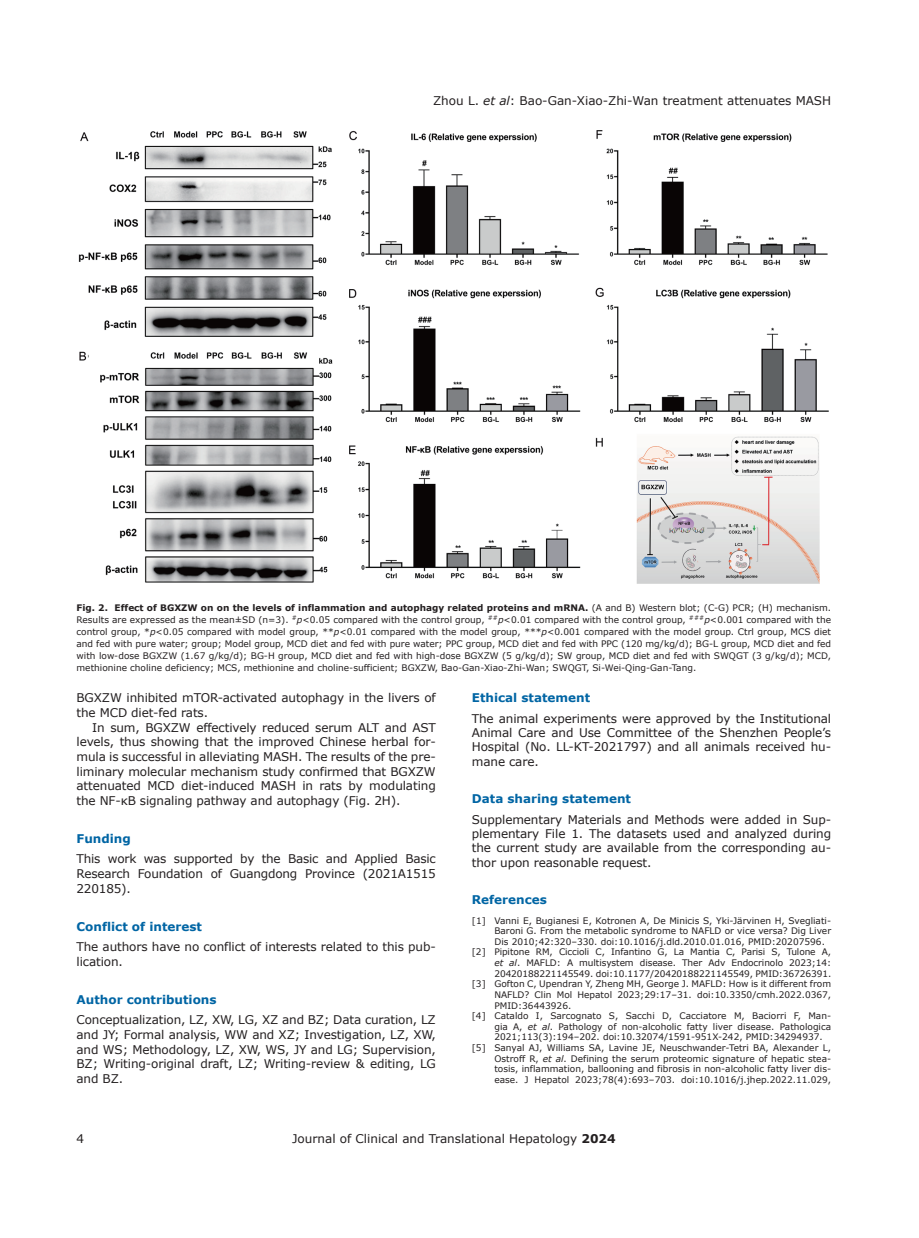
<style>
.page{position:relative;width:919px;height:1238px;background:#fff}
.page>*{position:absolute;margin:0;border:0;box-sizing:border-box;transform-origin:0 0}
.t1{font:12px/14.7px "Verdana";letter-spacing:-.01em;color:#231f20;text-align:justify}
.t2{font:700 12px "Verdana";color:#0065a4}
.t3{font:9px/12px "Verdana";color:#231f20;text-align:justify}
.s1{font-style:italic}
.s2{font-weight:700}
</style>
<div class="page">
<img style="left:78px;top:130px;width:751px;height:454px">
<h1 class="t1" style="left:433px;top:93px;width:399px">Zhou L. <span class="s1">et al</span>: Bao-Gan-Xiao-Zhi-Wan treatment attenuates MASH</h1>
<p class="t3" style="left:76px;top:602px;width:756px"><span class="s2">Fig. 2. Effect of BGXZW on on the levels of inflammation and autophagy related proteins and mRNA.</span> (A and B) Western blot; (C-G) PCR; (H) mechanism.<br>Results are expressed as the mean±SD (n=3). <sup>#</sup><span class="s1">p</span>&lt;0.05 compared with the control group, <sup>##</sup><span class="s1">p</span>&lt;0.01 compared with the control group, <sup>###</sup><span class="s1">p</span>&lt;0.001 compared with the control group, *<span class="s1">p</span>&lt;0.05 compared with model group, **<span class="s1">p</span>&lt;0.01 compared with the model group, ***<span class="s1">p</span>&lt;0.001 compared with the model group. Ctrl group, MCS diet and fed with pure water; group; Model group, MCD diet and fed with pure water; PPC group, MCD diet and fed with PPC (120 mg/kg/d); BG-L group, MCD diet and fed with low-dose BGXZW (1.67 g/kg/d); BG-H group, MCD diet and fed with high-dose BGXZW (5 g/kg/d); SW group, MCD diet and fed with SWQGT (3 g/kg/d); MCD, methionine choline deficiency; MCS, methionine and choline-sufficient; BGXZW, Bao-Gan-Xiao-Zhi-Wan; SWQGT, Si-Wei-Qing-Gan-Tang.</p>
<h1 class="t1" style="left:76px;top:690px;width:361px">BGXZW inhibited mTOR-activated autophagy in the livers of the MCD diet-fed rats.</h1>
<p class="t1" style="left:76px;top:719px;width:361px;text-indent:16px">In sum, BGXZW effectively reduced serum ALT and AST levels, thus showing that the improved Chinese herbal for&shy;mula is successful in alleviating MASH. The results of the pre&shy;liminary molecular mechanism study confirmed that BGXZW attenuated MCD diet-induced MASH in rats by modulating the NF-κB signaling pathway and autophagy (Fig. 2H).</p>
<h1 class="t2" style="left:76px;top:829px;width:56px">Funding</h1>
<h1 class="t1" style="left:76px;top:851px;width:361px">This work was supported by the Basic and Applied Basic Research Foundation of Guangdong Province (2021A1515<br>220185).</h1>
<h1 class="t2" style="left:76px;top:917px;width:127px">Conflict of interest</h1>
<h1 class="t1" style="left:76px;top:939px;width:361px">The authors have no conflict of interests related to this pub&shy;lication.</h1>
<h1 class="t2" style="left:76px;top:990px;width:141px">Author contributions</h1>
<p class="t1" style="left:76px;top:1012px;width:361px">Conceptualization, LZ, XW, LG, XZ and BZ; Data curation, LZ and JY; Formal analysis, WW and XZ; Investigation, LZ, XW, and WS; Methodology, LZ, XW, WS, JY and LG; Supervision, BZ; Writing-original draft, LZ; Writing-review &amp; editing, LG and BZ.</p>
<h1 class="t2" style="left:472px;top:689px;width:120px">Ethical statement</h1>
<h1 class="t1" style="left:472px;top:711px;width:361px">The animal experiments were approved by the Institutional Animal Care and Use Committee of the Shenzhen People’s Hospital (No. LL-KT-2021797) and all animals received hu&shy;mane care.</h1>
<h1 class="t2" style="left:472px;top:790px;width:161px">Data sharing statement</h1>
<h1 class="t1" style="left:472px;top:811px;width:361px">Supplementary Materials and Methods were added in Sup&shy;plementary File 1. The datasets used and analyzed during the current study are available from the corresponding au&shy;thor upon reasonable request.</h1>
<h1 class="t2" style="left:472px;top:891px;width:76px">References</h1>
<p class="t3" style="left:472px;top:914px;width:361px">[1] Vanni E, Bugianesi E, Kotronen A, De Minicis S, Yki-Järvinen H, Svegliati-</p>
<p class="t3" style="left:494px;top:924px;width:338px">Baroni G. From the metabolic syndrome to NAFLD or vice versa? Dig Liver</p>
<p class="t3" style="left:494px;top:935px;width:332px">Dis 2010;42:320–330. doi:10.1016/j.dld.2010.01.016, PMID:20207596.</p>
<p class="t3" style="left:472px;top:946px;width:361px">[2] Pipitone RM, Ciccioli C, Infantino G, La Mantia C, Parisi S, Tulone A,</p>
<p class="t3" style="left:494px;top:956px;width:338px"><span class="s1">et al</span>. MAFLD: A multisystem disease. Ther Adv Endocrinolo 2023;14:</p>
<p class="t3" style="left:494px;top:967px;width:338px">20420188221145549. doi:10.1177/20420188221145549, PMID:36726391.</p>
<p class="t3" style="left:472px;top:977px;width:361px">[3] Gofton C, Upendran Y, Zheng MH, George J. MAFLD: How is it different from</p>
<p class="t3" style="left:494px;top:988px;width:338px">NAFLD? Clin Mol Hepatol 2023;29:17–31. doi:10.3350/cmh.2022.0367,</p>
<p class="t3" style="left:494px;top:999px;width:78px">PMID:36443926.</p>
<p class="t3" style="left:472px;top:1009px;width:361px">[4] Cataldo I, Sarcognato S, Sacchi D, Cacciatore M, Baciorri F, Man-</p>
<p class="t3" style="left:494px;top:1020px;width:338px">gia A, <span class="s1">et al</span>. Pathology of non-alcoholic fatty liver disease. Pathologica</p>
<p class="t3" style="left:494px;top:1031px;width:330px">2021;113(3):194–202. doi:10.32074/1591-951X-242, PMID:34294937.</p>
<p class="t3" style="left:472px;top:1041px;width:361px">[5] Sanyal AJ, Williams SA, Lavine JE, Neuschwander-Tetri BA, Alexander L,</p>
<p class="t3" style="left:494px;top:1052px;width:338px">Ostroff R, <span class="s1">et al</span>. Defining the serum proteomic signature of hepatic stea-</p>
<p class="t3" style="left:494px;top:1062px;width:338px">tosis, inflammation, ballooning and fibrosis in non-alcoholic fatty liver dis-</p>
<p class="t3" style="left:494px;top:1073px;width:338px">ease. J Hepatol 2023;78(4):693–703. doi:10.1016/j.jhep.2022.11.029,</p>
<h1 class="t1" style="left:77px;top:1131px;width:9px">4</h1>
<h1 class="t1" style="left:292px;top:1131px;width:325px">Journal of Clinical and Translational Hepatology <span class="s2">2024</span></h1>
</div>
